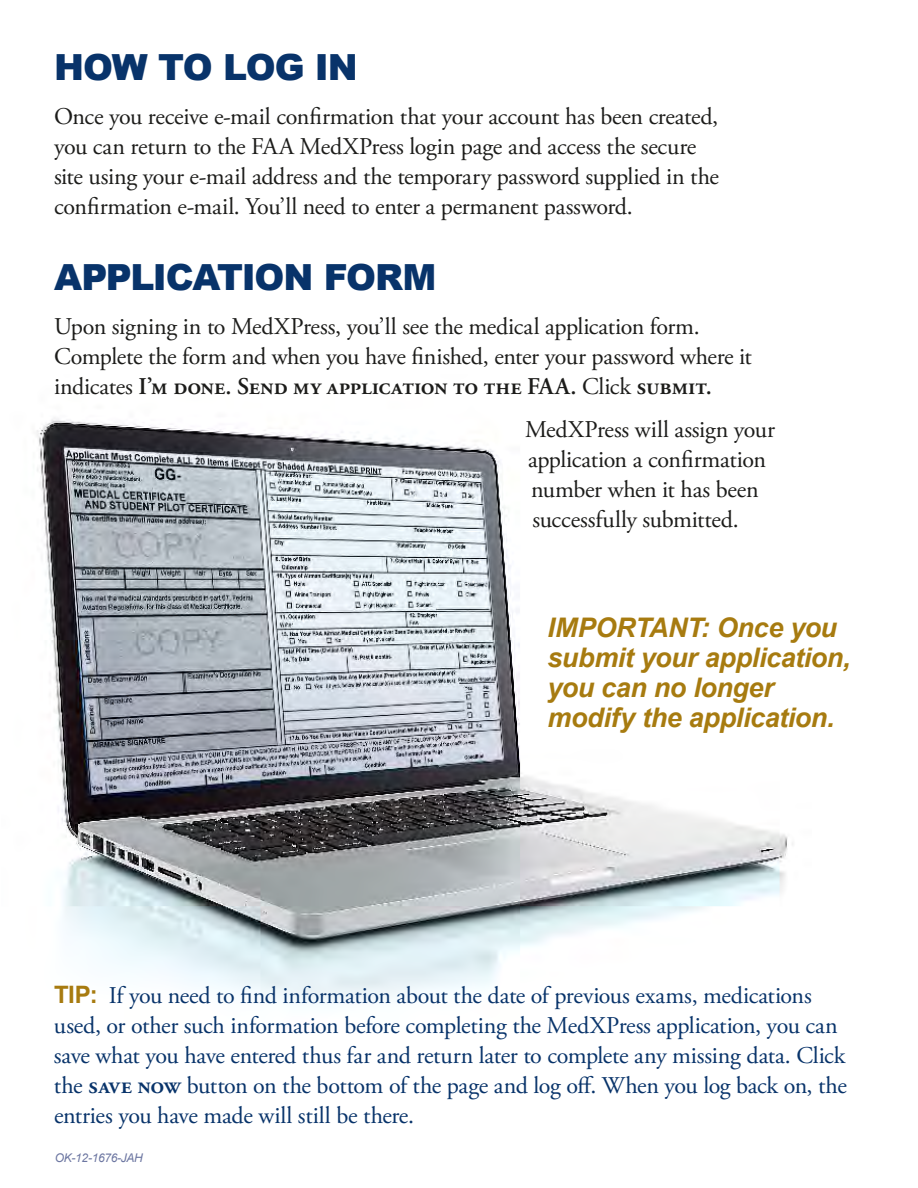
<style>
.page{position:relative;width:918px;height:1188px;background:#fff}
.page>*{position:absolute;margin:0;border:0;box-sizing:border-box;transform-origin:0 0}
.t1{font:900 36px "Arial";letter-spacing:-.035em;color:#08336a}
.heading_2{font:italic 700 27px/30px "Arial";letter-spacing:-.015em;color:#a77b10}
.Body_text{font:24px/30px "Adobe Garamond Pro";letter-spacing:-.01em;color:#1c1c1a}
.Body_text-2{font:24px/30px "Adobe Garamond Pro";letter-spacing:-.015em;color:#08336a}
.info_list_2{font:italic 12px "Arial";letter-spacing:-.025em;color:#6c76a1}
.s1{font-weight:600}
.s2{font-family:"Arial";font-weight:700;color:#a77b10}
</style>
<div class="page">
<img style="left:37px;top:418px;width:756px;height:586px">
<p class="t1" style="left:54px;top:41px;width:305px">HOW TO LOG IN</p>
<p class="Body_text" style="left:54px;top:102px;width:667px">Once you receive e-mail confirmation that your account has been created, you can return to the FAA MedXPress login page and access the secure site using your e-mail address and the temporary password supplied in the confirmation e-mail. You’ll need to enter a permanent password.</p>
<p class="t1" style="left:54px;top:251px;width:384px">APPLICATION FORM</p>
<p class="Body_text" style="left:54px;top:312px;width:699px">Upon signing in to MedXPress, you’ll see the medical application form.<br>Complete the form and when you have finished, enter your password where it indicates <span class="s1">I’m done. Send my application to the FAA.</span> Click <span class="s1">submit.</span></p>
<p class="Body_text" style="left:525px;top:415px;width:252px">MedXPress will assign your application a confirmation number when it has been successfully submitted.</p>
<p class="heading_2" style="left:548px;top:614px;width:304px">IMPORTANT: Once you submit your application, you can no longer modify the application.</p>
<p class="Body_text-2" style="left:54px;top:981px;width:794px"><span class="s2">TIP:</span> If you need to find information about the date of previous exams, medications used, or other such information before completing the MedXPress application, you can save what you have entered thus far and return later to complete any missing data. Click the <span class="s1">save now</span> button on the bottom of the page and log off. When you log back on, the entries you have made will still be there.</p>
<p class="info_list_2" style="left:55px;top:1150px;width:90px">OK-12-1676-JAH</p>
</div>
